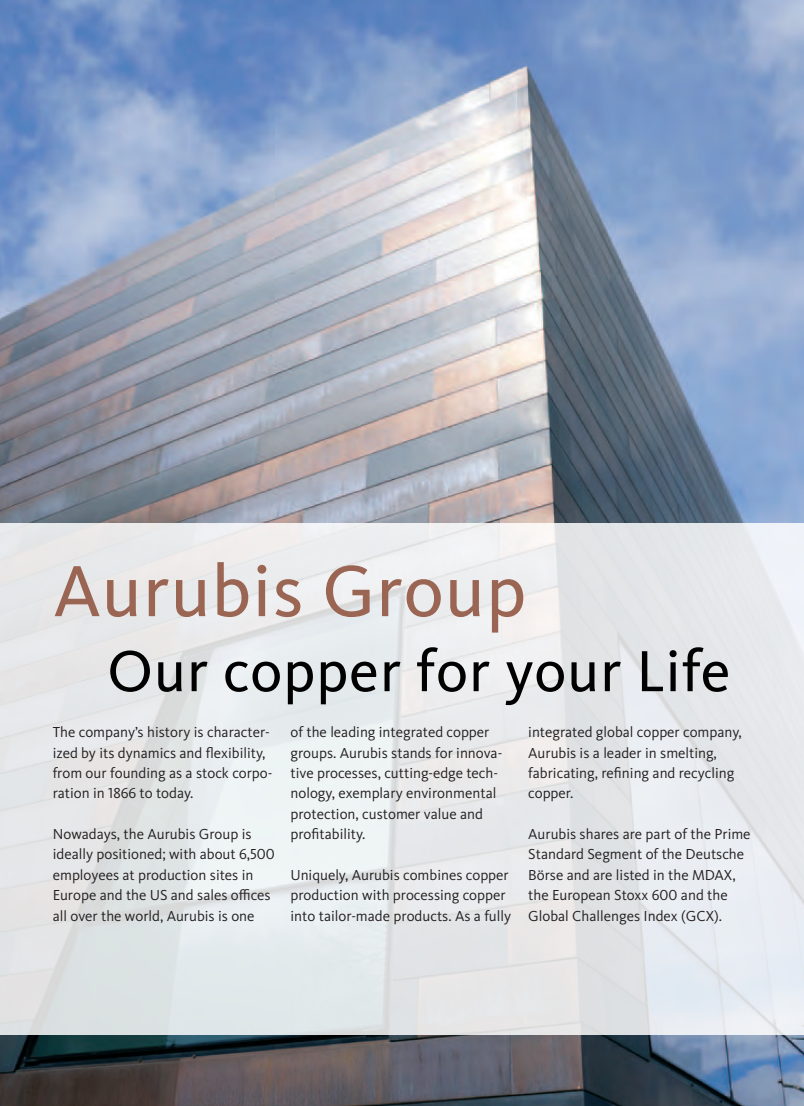
<style>
.page{position:relative;width:804px;height:1106px;background:#fff}
.page>*{position:absolute;margin:0;border:0;box-sizing:border-box;transform-origin:0 0}
.Header_1{font:75px "Kievit Pro";letter-spacing:.015em;color:#9b6554}
.Header_1-2{font:60px "Kievit Pro";letter-spacing:.015em;color:#000}
.body_copy{font:15px/20.4px "Kievit Pro";color:#231f20}
</style>
<div class="page">
<img style="left:0;top:0;width:804px;height:1106px">
<svg style="left:0;top:523px;width:804px;height:511px;background:#e6e8ea"></svg>
<p class="Header_1" style="left:53px;top:546px;width:474px">Aurubis Group</p>
<p class="Header_1-2" style="left:107px;top:635px;width:624px">Our copper for your Life</p>
<p class="body_copy" style="left:53px;top:722px;width:221px">The company’s history is character&shy;ized by its dynamics and flexibility, from our founding as a stock corpo&shy;ration in 1866 to today.</p>
<p class="body_copy" style="left:53px;top:823px;width:223px">Nowadays, the Aurubis Group is ideally positioned; with about 6,500 employees at production sites in Europe and the US and sales offices all over the world, Aurubis is one</p>
<p class="body_copy" style="left:290px;top:722px;width:213px">of the leading integrated copper groups. Aurubis stands for innova&shy;tive processes, cutting-edge tech&shy;nology, exemplary environmental protection, customer value and profitability.</p>
<p class="body_copy" style="left:290px;top:864px;width:222px">Uniquely, Aurubis combines copper production with processing copper into tailor-made products. As a fully</p>
<p class="body_copy" style="left:528px;top:722px;width:215px">integrated global copper company,<br>Aurubis is a leader in smelting, fabricating, refining and recycling copper.</p>
<p class="body_copy" style="left:528px;top:823px;width:224px">Aurubis shares are part of the Prime<br>Standard Segment of the Deutsche<br>Börse and are listed in the MDAX, the European Stoxx 600 and the<br>Global Challenges Index (GCX).</p>
</div>
